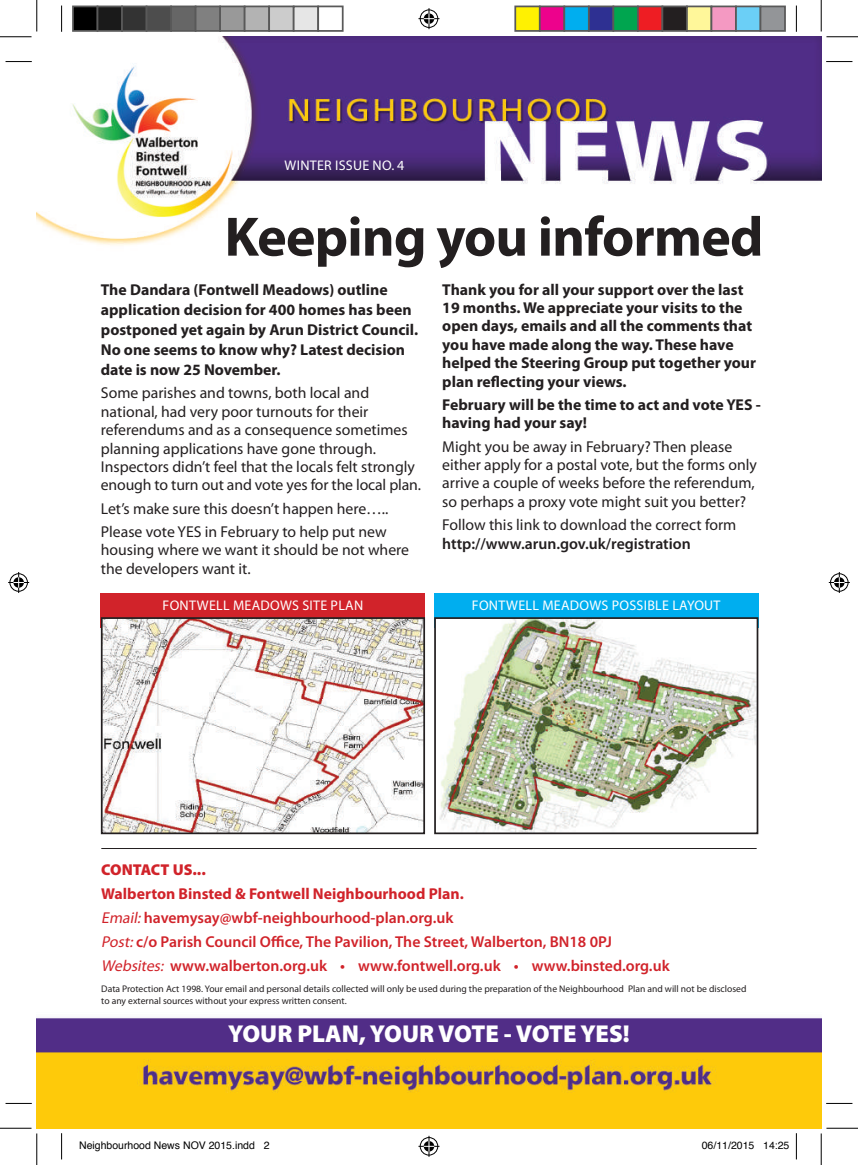
<style>
.page{position:relative;width:858px;height:1165px;background:#fff}
.page>*{position:absolute;margin:0;border:0;box-sizing:border-box;transform-origin:0 0}
.t1{font:700 56px "Myriad Pro";letter-spacing:-.015em;color:#231f20}
.t2{font:900 24.5px "Myriad Pro";color:#fff}
.t3{font:15.75px/18.4px "Myriad Pro";color:#231f20}
.t4{font:700 15.75px/18.4px "Myriad Pro";color:#231f20}
.t5{font:600 15.75px/24.2px "Myriad Pro";color:#d1232a}
.t6{font:600 15.75px "Myriad Pro";color:#231f20}
.t7{font:900 15.75px "Myriad Pro";color:#d1232a}
.t8{font:14px "Myriad Pro";letter-spacing:.02em;color:#fff}
.t9{font:10.5px "Helvetica";color:#000}
.t10{font:9.62px/11.4px "Myriad Pro";color:#231f20}
.s1{font-weight:700}
.s2{font-weight:400;font-style:italic}
</style>
<div class="page">
<img style="left:37px;top:37px;width:784px;height:1091px">
<hr style="left:101px;top:848px;width:655px;height:1px;background:#231f20">
<div style="left:101px;top:593px;width:324px;height:35px;background:#d1232a"></div>
<div style="left:434px;top:593px;width:324px;height:35px;background:#00aeef"></div>
<img style="left:104px;top:620px;width:318px;height:211px">
<div style="left:101px;top:617px;width:324px;height:217px;border:2px solid #231f20"></div>
<img style="left:437px;top:620px;width:318px;height:211px">
<div style="left:434px;top:617px;width:324px;height:217px;border:2px solid #231f20"></div>
<svg style="left:6px;top:61px;width:26px;height:1px"></svg>
<svg style="left:826px;top:61px;width:26px;height:1px"></svg>
<svg style="left:6px;top:1103px;width:26px;height:1px"></svg>
<svg style="left:826px;top:1103px;width:26px;height:1px"></svg>
<svg style="left:61px;top:6px;width:1px;height:26px"></svg>
<svg style="left:61px;top:1133px;width:1px;height:26px"></svg>
<svg style="left:795px;top:6px;width:1px;height:26px"></svg>
<svg style="left:795px;top:1133px;width:1px;height:26px"></svg>
<hr style="left:0;top:36px;width:32px;height:1px;background:#000">
<hr style="left:826px;top:36px;width:31px;height:1px;background:#000">
<hr style="left:0;top:1128px;width:32px;height:1px;background:#000">
<hr style="left:826px;top:1128px;width:31px;height:1px;background:#000">
<hr style="left:36px;top:0;width:1px;height:32px;background:#000">
<hr style="left:36px;top:1133px;width:1px;height:32px;background:#000">
<hr style="left:820px;top:0;width:1px;height:32px;background:#000">
<hr style="left:820px;top:1133px;width:1px;height:32px;background:#000">
<svg style="left:418px;top:8px;width:21px;height:21px"></svg>
<svg style="left:418px;top:1136px;width:21px;height:21px"></svg>
<svg style="left:8px;top:572px;width:21px;height:21px"></svg>
<svg style="left:828px;top:572px;width:21px;height:21px"></svg>
<div style="left:73px;top:6px;width:24px;height:25px;background:#000"></div>
<div style="left:72px;top:6px;width:26px;height:26px;border:2px solid #595959"></div>
<div style="left:97px;top:6px;width:25px;height:25px;background:#1a1a1a"></div>
<div style="left:97px;top:6px;width:26px;height:26px;border:2px solid #595959"></div>
<div style="left:122px;top:6px;width:24px;height:25px;background:#333"></div>
<div style="left:121px;top:6px;width:26px;height:26px;border:2px solid #595959"></div>
<div style="left:146px;top:6px;width:25px;height:25px;background:#4d4d4d"></div>
<div style="left:146px;top:6px;width:26px;height:26px;border:2px solid #595959"></div>
<div style="left:171px;top:6px;width:24px;height:25px;background:#666"></div>
<div style="left:170px;top:6px;width:26px;height:26px;border:2px solid #595959"></div>
<div style="left:195px;top:6px;width:25px;height:25px;background:#808080"></div>
<div style="left:195px;top:6px;width:26px;height:26px;border:2px solid #595959"></div>
<div style="left:220px;top:6px;width:24px;height:25px;background:#999"></div>
<div style="left:219px;top:6px;width:26px;height:26px;border:2px solid #595959"></div>
<div style="left:244px;top:6px;width:25px;height:25px;background:#b3b3b3"></div>
<div style="left:244px;top:6px;width:26px;height:26px;border:2px solid #595959"></div>
<div style="left:269px;top:6px;width:24px;height:25px;background:#ccc"></div>
<div style="left:268px;top:6px;width:26px;height:26px;border:2px solid #595959"></div>
<div style="left:293px;top:6px;width:25px;height:25px;background:#e6e6e6"></div>
<div style="left:293px;top:6px;width:26px;height:26px;border:2px solid #595959"></div>
<div style="left:317px;top:6px;width:26px;height:26px;border:2px solid #595959"></div>
<div style="left:515px;top:6px;width:24px;height:25px;background:#fff101"></div>
<div style="left:514px;top:6px;width:26px;height:26px;border:2px solid #595959"></div>
<div style="left:539px;top:6px;width:25px;height:25px;background:#ed028c"></div>
<div style="left:538px;top:6px;width:27px;height:26px;border:2px solid #595959"></div>
<div style="left:564px;top:6px;width:24px;height:25px;background:#00aeef"></div>
<div style="left:563px;top:6px;width:26px;height:26px;border:2px solid #595959"></div>
<div style="left:588px;top:6px;width:25px;height:25px;background:#2e3092"></div>
<div style="left:587px;top:6px;width:27px;height:26px;border:2px solid #595959"></div>
<div style="left:613px;top:6px;width:24px;height:25px;background:#00a54f"></div>
<div style="left:612px;top:6px;width:26px;height:26px;border:2px solid #595959"></div>
<div style="left:637px;top:6px;width:25px;height:25px;background:#ee1d23"></div>
<div style="left:636px;top:6px;width:27px;height:26px;border:2px solid #595959"></div>
<div style="left:662px;top:6px;width:24px;height:25px;background:#231f20"></div>
<div style="left:661px;top:6px;width:26px;height:26px;border:2px solid #595959"></div>
<div style="left:686px;top:6px;width:25px;height:25px;background:#fff79a"></div>
<div style="left:685px;top:6px;width:27px;height:26px;border:2px solid #595959"></div>
<div style="left:711px;top:6px;width:24px;height:25px;background:#f499c2"></div>
<div style="left:710px;top:6px;width:26px;height:26px;border:2px solid #595959"></div>
<div style="left:735px;top:6px;width:25px;height:25px;background:#6bcff6"></div>
<div style="left:734px;top:6px;width:27px;height:26px;border:2px solid #595959"></div>
<div style="left:760px;top:6px;width:24px;height:25px;background:#939598"></div>
<div style="left:759px;top:6px;width:26px;height:26px;border:2px solid #595959"></div>
<p class="t8" style="left:284px;top:156px;width:121px">WINTER Issue No. 4</p>
<h1 class="t1" style="left:224px;top:200px;width:540px">Keeping you informed</h1>
<p class="t4" style="left:101px;top:279px;width:318px;line-height:20.1px">The Dandara (Fontwell Meadows) outline application decision for 400 homes has been postponed yet again by Arun District Council.<br>No one seems to know why? Latest decision date is now 25 November.</p>
<p class="t3" style="left:101px;top:384px;width:321px">Some parishes and towns, both local and national, had very poor turnouts for their referendums and as a consequence sometimes planning applications have gone through.<br>Inspectors didn’t feel that the locals felt strongly enough to turn out and vote yes for the local plan.</p>
<p class="t3" style="left:101px;top:496px;width:289px;line-height:23.3px">Let’s make sure this doesn’t happen here…..<br>Please vote YES in February to help put new</p>
<p class="t3" style="left:101px;top:541px;width:310px">housing where we want it should be not where the developers want it.</p>
<p class="t4" style="left:442px;top:280px;width:315px">Thank you for all your support over the last 19 months. We appreciate your visits to the open days, emails and all the comments that you have made along the way. These have helped the Steering Group put together your plan reflecting your views.</p>
<p class="t4" style="left:442px;top:395px;width:320px">February will be the time to act and vote YES - having had your say!</p>
<p class="t3" style="left:442px;top:437px;width:316px">Might you be away in February? Then please either apply for a postal vote, but the forms only arrive a couple of weeks before the referendum, so perhaps a proxy vote might suit you better?</p>
<p class="t3" style="left:442px;top:515px;width:295px">Follow this link to download the correct form</p>
<p class="t6" style="left:442px;top:533px;width:250px">http://www.arun.gov.uk/registration</p>
<p class="t8" style="left:162px;top:597px;width:37px">Fontwe</p>
<p class="t8" style="left:216px;top:597px;width:56px">ll Meadow</p>
<p class="t8" style="left:292px;top:597px;width:18px">s Site</p>
<p class="t8" style="left:330px;top:597px;width:34px">plan</p>
<p class="t8" style="left:472px;top:597px;width:37px">Fontwe</p>
<p class="t8" style="left:525px;top:597px;width:56px">ll Meadow</p>
<p class="t8" style="left:601px;top:597px;width:120px">s POSS IBLE LAYOUT</p>
<p class="t7" style="left:101px;top:861px;width:106px">CONTACT US...</p>
<p class="t5" style="left:101px;top:881px;width:569px"><span class="s1">Walberton Binsted &amp; Fontwell Neighbourhood Plan.<br></span><span class="s2">Email:</span>havemysay@wbf-neighbourhood-plan.org.uk<br><span class="s2">Post:</span>c/o Parish Council Office, The Pavilion, The Street, Walberton, BN18 0PJ <span class="s2">Websites:</span> www.walberton.org.uk • www.fontwell.org.uk • www.binsted.org.uk</p>
<p class="t10" style="left:101px;top:983px;width:646px">Data Protection Act 1998. Your email and personal details collected will only be used during the preparation of the Neighbourhood Plan and will not be disclosed to any external sources without your express written consent.</p>
<h2 class="t2" style="left:228px;top:1020px;width:403px">YOUR PLAN, YOUR VOTE - VOTE YES!</h2>
<p class="t9" style="left:79px;top:1137px;width:192px">Neighbourhood News NOV 2015.indd 2</p>
<p class="t9" style="left:701px;top:1137px;width:89px">06/11/2015 14:25</p>
</div>
